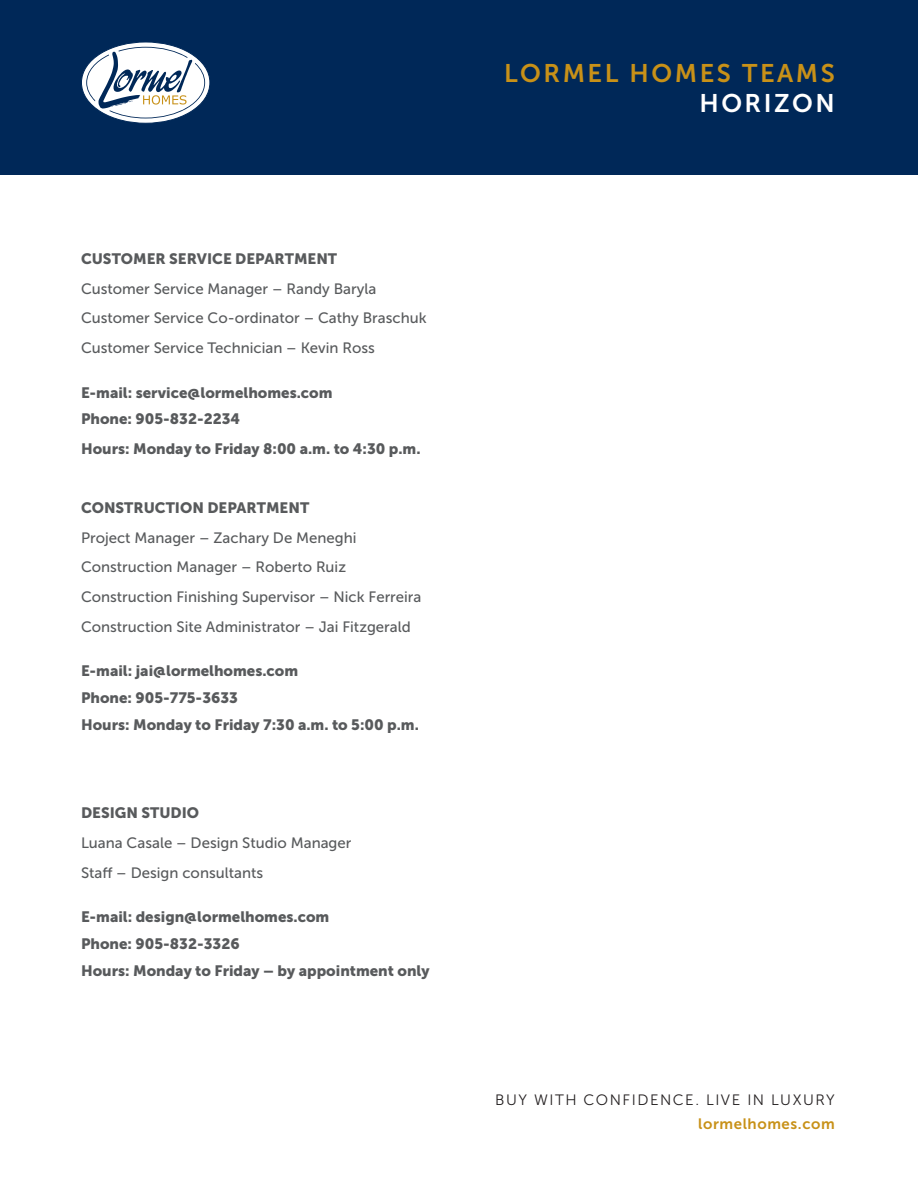
<style>
.page{position:relative;width:918px;height:1188px;background:#fff}
.page>*{position:absolute;margin:0;border:0;box-sizing:border-box;transform-origin:0 0}
.t1{font:25.35px/30.5px "Museo Sans 700";letter-spacing:.1em;color:#c89118;text-align:right}
.t2{font:15px "Museo Sans 500";color:#585a5c}
.t3{font:15px "Museo Sans 900";color:#585a5c}
.t4{font:15px "Museo Sans 300";letter-spacing:.1em;color:#231f20}
.t5{font:15px "Museo Sans 700";letter-spacing:.04em;color:#c89118}
.s1{color:#fff}
</style>
<div class="page">
<div style="left:0;top:0;width:918px;height:175px;background:#002858"></div>
<svg style="left:81px;top:42px;width:129px;height:81px"></svg>
<p class="t3" style="left:81px;top:250px;width:258px">CUSTOMER SERVICE DEPARTMENT</p>
<p class="t2" style="left:81px;top:280px;width:297px">Customer Service Manager – Randy Baryla</p>
<p class="t2" style="left:81px;top:310px;width:347px">Customer Service Co-ordinator – Cathy Braschuk</p>
<p class="t2" style="left:81px;top:340px;width:295px">Customer Service Technician – Kevin Ross</p>
<p class="t3" style="left:81px;top:384px;width:253px">E-mail: service@lormelhomes.com</p>
<p class="t3" style="left:81px;top:410px;width:161px">Phone: 905-832-2234</p>
<p class="t3" style="left:81px;top:440px;width:341px">Hours: Monday to Friday 8:00 a.m. to 4:30 p.m.</p>
<p class="t3" style="left:81px;top:499px;width:230px">CONSTRUCTION DEPARTMENT</p>
<p class="t2" style="left:81px;top:529px;width:277px">Project Manager – Zachary De Meneghi</p>
<p class="t2" style="left:81px;top:559px;width:267px">Construction Manager – Roberto Ruiz</p>
<p class="t2" style="left:81px;top:589px;width:342px">Construction Finishing Supervisor – Nick Ferreira</p>
<p class="t2" style="left:81px;top:618px;width:331px">Construction Site Administrator – Jai Fitzgerald</p>
<p class="t3" style="left:81px;top:663px;width:219px">E-mail: jai@lormelhomes.com</p>
<p class="t3" style="left:81px;top:689px;width:159px">Phone: 905-775-3633</p>
<p class="t3" style="left:81px;top:716px;width:339px">Hours: Monday to Friday 7:30 a.m. to 5:00 p.m.</p>
<p class="t3" style="left:81px;top:805px;width:120px">DESIGN STUDIO</p>
<p class="t2" style="left:81px;top:835px;width:272px">Luana Casale – Design Studio Manager</p>
<p class="t2" style="left:81px;top:864px;width:184px">Staff – Design consultants</p>
<p class="t3" style="left:81px;top:909px;width:250px">E-mail: design@lormelhomes.com</p>
<p class="t3" style="left:81px;top:935px;width:160px">Phone: 905-832-3326</p>
<p class="t3" style="left:81px;top:962px;width:350px">Hours: Monday to Friday – by appointment only</p>
<p class="t1" style="left:504px;top:58px;width:332px">LORMEL HOMES TEAMS<br><span class="s1">HORIZON</span></p>
<p class="t4" style="left:495px;top:1092px;width:341px">BUY WITH CONFIDENCE. LIVE IN LUXURY</p>
<p class="t5" style="left:698px;top:1115px;width:138px">lormelhomes.com</p>
</div>
